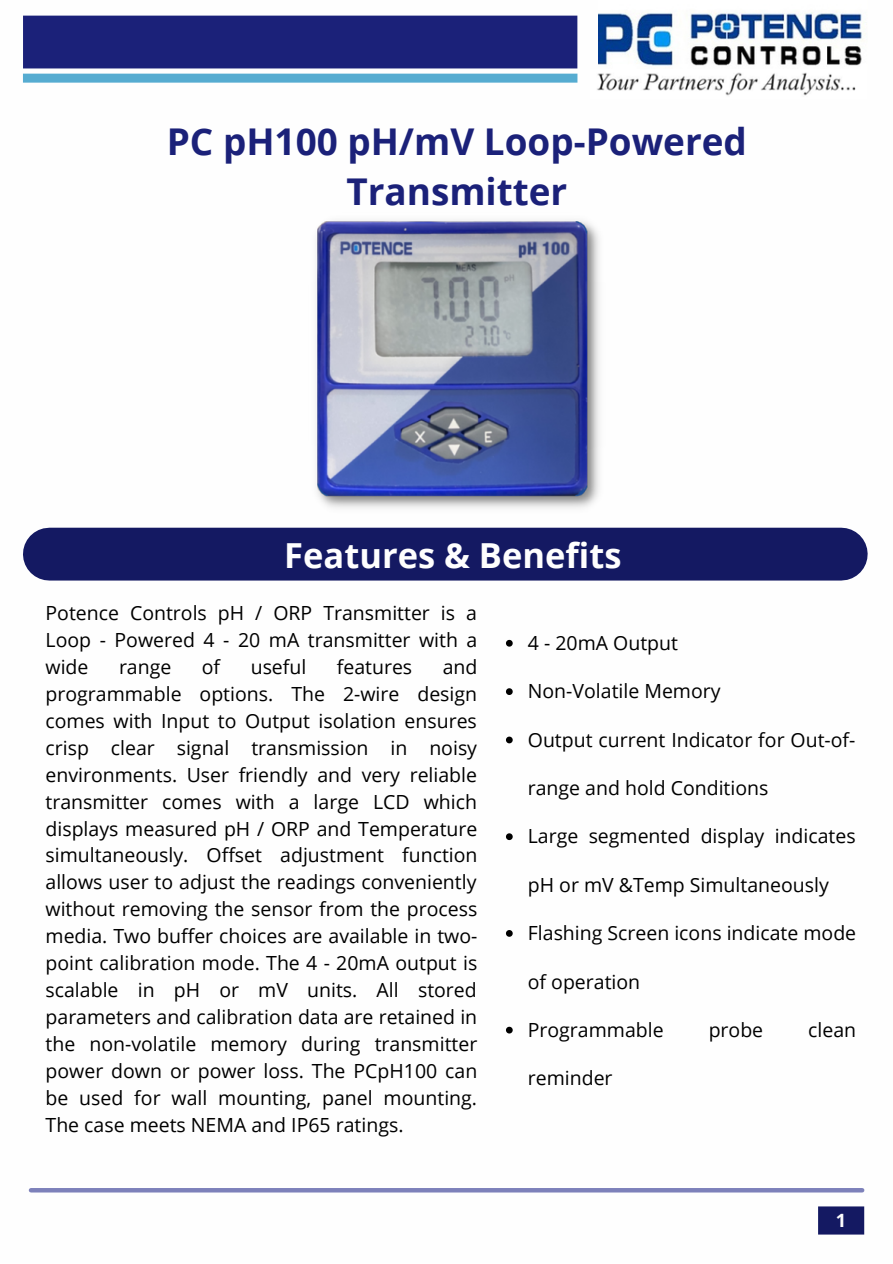
<style>
.page{position:relative;width:893px;height:1264px;background:#fff}
.page>*{position:absolute;margin:0;border:0;box-sizing:border-box;transform-origin:0 0}
.t1{font:700 36.9px/50.6px "Open Sans";color:#1b2179;text-align:center}
.t2{font:700 34.5px "Open Sans";color:#fefefe}
.t3{font:19.5px/27px "Open Sans";color:#000;text-align:justify}
.t4{font:700 18.3px "Open Sans";color:#fefefe}
</style>
<div class="page">
<div style="left:23px;top:16px;width:554px;height:52px;background:#1b2179"></div>
<div style="left:23px;top:74px;width:554px;height:9px;background:#56acd1"></div>
<img style="left:598px;top:11px;width:265px;height:55px">
<img style="left:597px;top:72px;width:259px;height:24px">
<div style="left:31px;top:1187px;width:831px;height:5px;background:#7d81ba"></div>
<div style="left:818px;top:1206px;width:46px;height:28px;background:#141962"></div>
<div style="left:49px;top:527px;width:792px;height:53px;background:#141962"></div>
<img style="left:317px;top:220px;width:283px;height:289px">
<svg style="left:506px;top:640px;width:6px;height:6px"></svg>
<svg style="left:506px;top:688px;width:6px;height:7px"></svg>
<svg style="left:506px;top:736px;width:6px;height:7px"></svg>
<svg style="left:506px;top:833px;width:6px;height:7px"></svg>
<svg style="left:506px;top:930px;width:6px;height:6px"></svg>
<svg style="left:506px;top:1026px;width:6px;height:7px"></svg>
<h1 class="t1" style="left:167px;top:115px;width:581px">PC pH100 pH/mV Loop-Powered<br>Transmitter</h1>
<h2 class="t2" style="left:284px;top:531px;width:339px">Features &amp; Benefits</h2>
<p class="t3" style="left:46px;top:598px;width:433px">Potence Controls pH / ORP Transmitter is a Loop - Powered 4 - 20 mA transmitter with a wide</p>
<p class="t3" style="left:119px;top:652px;width:54px">range</p>
<p class="t3" style="left:202px;top:652px;width:20px">of</p>
<p class="t3" style="left:251px;top:652px;width:57px">useful</p>
<p class="t3" style="left:337px;top:652px;width:77px">features</p>
<p class="t3" style="left:46px;top:652px;width:433px;text-indent:397px">and programmable options. The 2-wire design comes with Input to Output isolation ensures crisp clear signal transmission in noisy environments. User friendly and very reliable transmitter comes with a large LCD which displays measured pH / ORP and Temperature simultaneously. Offset adjustment function allows user to adjust the readings conveniently without removing the sensor from the process media. Two buffer choices are available in two&shy;point calibration mode. The 4 - 20mA output is scalable in pH or mV units. All stored parameters and calibration data are retained in the non-volatile memory during transmitter power down or power loss. The PCpH100 can be used for wall mounting, panel mounting.<br>The case meets NEMA and IP65 ratings.</p>
<p class="t3" style="left:528px;top:629px;width:152px">4 - 20mA Output</p>
<p class="t3" style="left:528px;top:677px;width:194px">Non-Volatile Memory</p>
<p class="t3" style="left:528px;top:725px;width:329px">Output current Indicator for Out-of-</p>
<p class="t3" style="left:528px;top:774px;width:242px">range and hold Conditions</p>
<p class="t3" style="left:528px;top:822px;width:329px">Large segmented display indicates</p>
<p class="t3" style="left:528px;top:870px;width:302px">pH or mV &amp;Temp Simultaneously</p>
<p class="t3" style="left:528px;top:919px;width:330px">Flashing Screen icons indicate mode</p>
<p class="t3" style="left:528px;top:967px;width:114px">of operation</p>
<p class="t3" style="left:528px;top:1015px;width:137px">Programmable</p>
<p class="t3" style="left:708px;top:1015px;width:56px">probe</p>
<p class="t3" style="left:808px;top:1015px;width:49px">clean</p>
<p class="t3" style="left:528px;top:1064px;width:86px">reminder</p>
<p class="t4" style="left:835px;top:1207px;width:12px">1</p>
</div>
